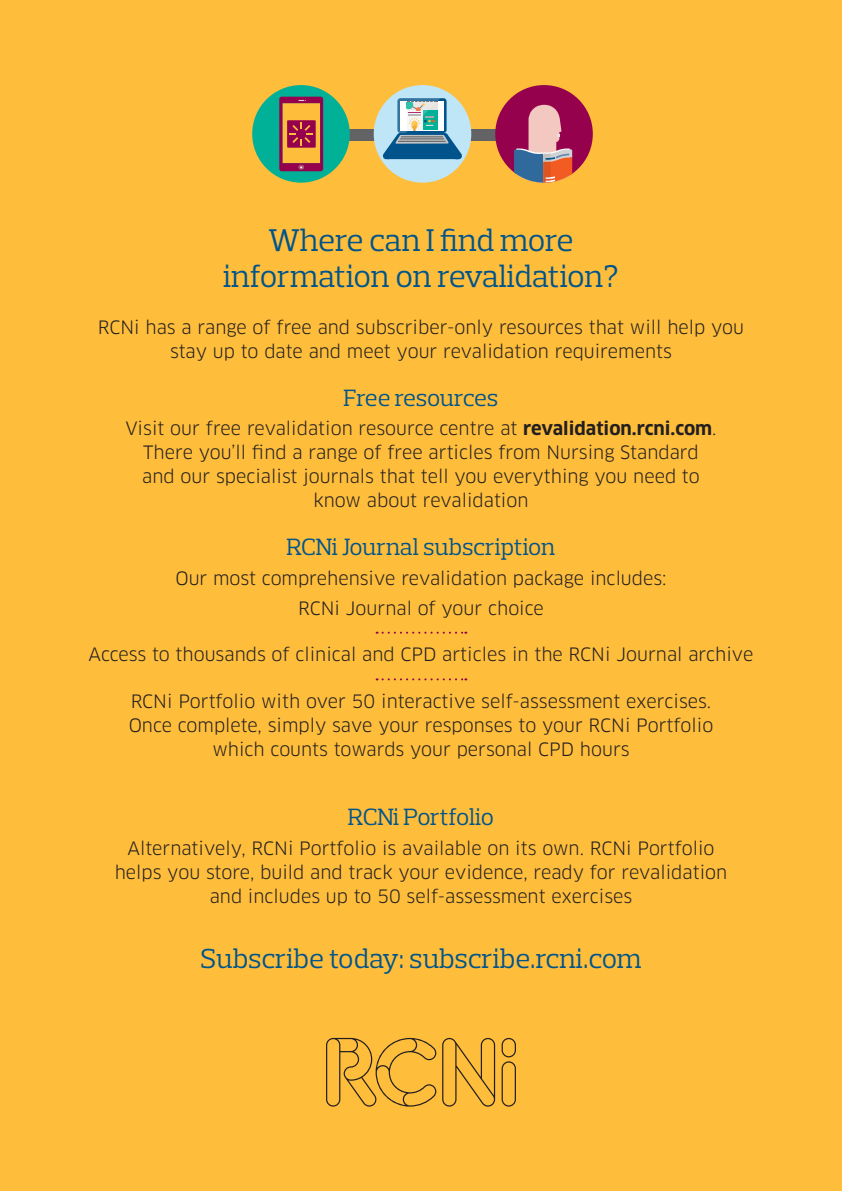
<style>
.page{position:relative;width:842px;height:1191px;background:#febd3b}
.page>*{position:absolute;margin:0;border:0;box-sizing:border-box;transform-origin:0 0}
.Paragraph_Style_1{font:32px/36px "Prelo Slab";letter-spacing:-.01em;color:#00548b;text-align:center}
.Paragraph_Style_1-2{font:28px "Prelo Slab";color:#00548b}
.Paragraph_Style_1-3{font:24px "Prelo Slab";letter-spacing:-.01em;color:#00548b}
.Paragraph_Style_1-4{font:18px/24px "Clan Pro";color:#231f20;text-align:center}
.s1{font-weight:700}
</style>
<div class="page">
<svg style="left:326px;top:1038px;width:110px;height:68px"></svg>
<svg style="left:442px;top:1038px;width:53px;height:68px"></svg>
<svg style="left:502px;top:1038px;width:14px;height:68px"></svg>
<div style="left:308px;top:129px;width:223px;height:11px;background:#636366"></div>
<div style="left:252px;top:85px;width:98px;height:98px;background:#00b198;border-radius:50%"></div>
<div style="left:374px;top:85px;width:97px;height:98px;background:#bee6f7;border-radius:50%"></div>
<div style="left:495px;top:85px;width:98px;height:98px;background:#96014d;border-radius:50%"></div>
<svg style="left:279px;top:97px;width:44px;height:74px"></svg>
<svg style="left:383px;top:98px;width:79px;height:61px"></svg>
<svg style="left:514px;top:105px;width:58px;height:78px"></svg>
<svg style="left:377px;top:631px;width:89px;height:2px"></svg>
<svg style="left:377px;top:678px;width:89px;height:2px"></svg>
<p class="Paragraph_Style_1" style="left:223px;top:222px;width:397px">Where can I find more information on revalidation?</p>
<p class="Paragraph_Style_1-4" style="left:98px;top:315px;width:648px">RCNi has a range of free and subscriber-only resources that will help you stay up to date and meet your revalidation requirements</p>
<p class="Paragraph_Style_1-3" style="left:343px;top:383px;width:156px">Free resources</p>
<p class="Paragraph_Style_1-4" style="left:125px;top:417px;width:593px">Visit our free revalidation resource centre at <span class="s1">revalidation.rcni.com</span>.<br>There you’ll find a range of free articles from Nursing Standard and our specialist journals that tell you everything you need to know about revalidation</p>
<p class="Paragraph_Style_1-3" style="left:287px;top:532px;width:270px">RCNi Journal subscription</p>
<p class="Paragraph_Style_1-4" style="left:175px;top:566px;width:493px">Our most comprehensive revalidation package includes:</p>
<p class="Paragraph_Style_1-4" style="left:298px;top:596px;width:247px">RCNi Journal of your choice</p>
<p class="Paragraph_Style_1-4" style="left:89px;top:643px;width:666px">Access to thousands of clinical and CPD articles in the RCNi Journal archive</p>
<p class="Paragraph_Style_1-4" style="left:129px;top:689px;width:586px">RCNi Portfolio with over 50 interactive self-assessment exercises.<br>Once complete, simply save your responses to your RCNi Portfolio which counts towards your personal CPD hours</p>
<p class="Paragraph_Style_1-3" style="left:348px;top:802px;width:148px">RCNi Portfolio</p>
<p class="Paragraph_Style_1-4" style="left:115px;top:836px;width:614px">Alternatively, RCNi Portfolio is available on its own. RCNi Portfolio helps you store, build and track your evidence, ready for revalidation and includes up to 50 self-assessment exercises</p>
<p class="Paragraph_Style_1-2" style="left:200px;top:941px;width:443px">Subscribe today: subscribe.rcni.com</p>
</div>
